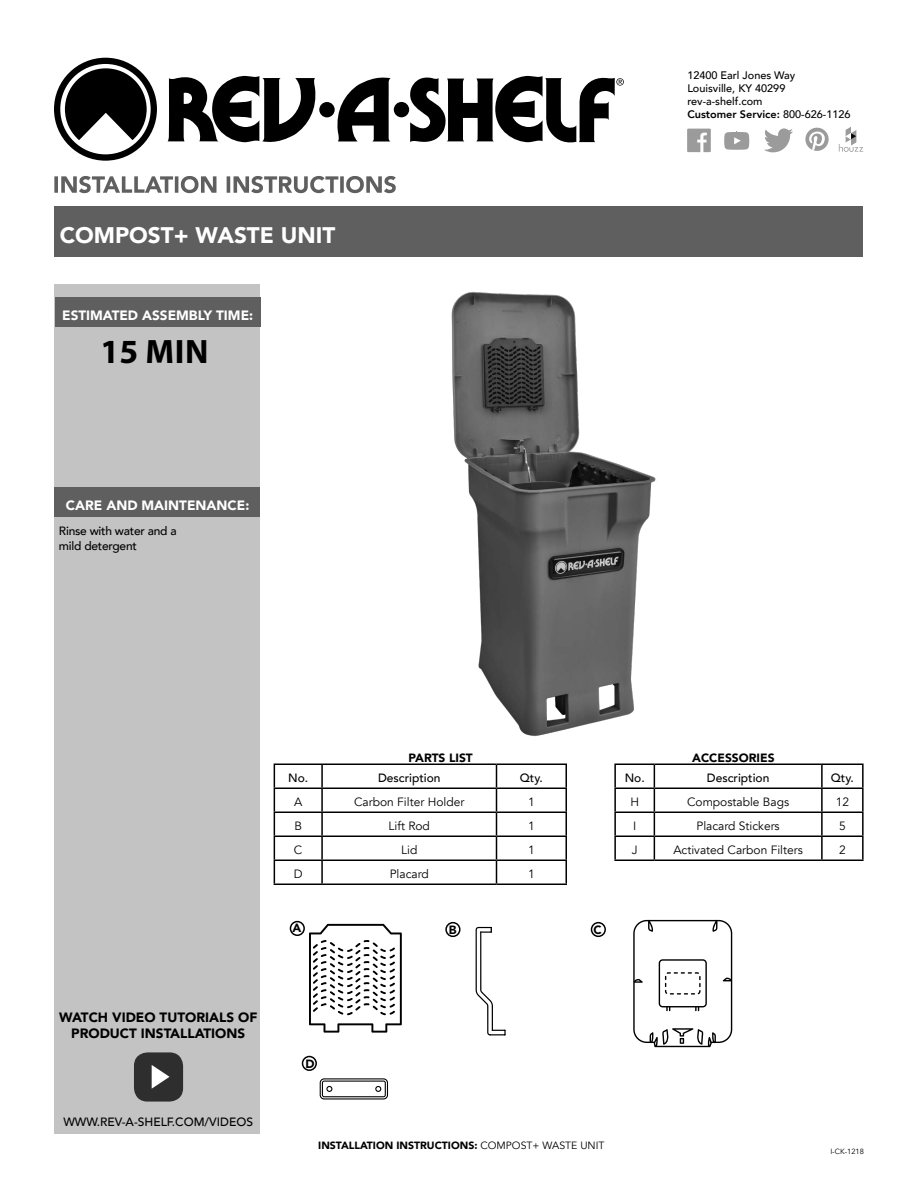
<style>
.page{position:relative;width:918px;height:1188px;background:#fff}
.page>*{position:absolute;margin:0;border:0;box-sizing:border-box;transform-origin:0 0}
.t1{font:700 33.9px "Myriad Pro";color:#000}
.t2{font:900 22.5px "Avenir";color:#fff}
.t3{font:900 13.5px "Avenir";color:#fff}
.t4{font:900 13.5px/16.2px "Avenir";color:#000;text-align:center}
.t5{font:12px "Avenir";color:#000}
.t6{font:500 12px "Avenir";color:#000}
.t7{font:500 12px/15px "Avenir";letter-spacing:-.02em;color:#000}
.t8{font:900 12px "Avenir";color:#000}
.t9{font:500 10.95px/13px "Avenir";color:#000}
.t10{font:900 10.5px "Avenir";color:#000}
.t11{font:7.5px "Avenir";color:#000}
.s1{font-weight:800}
.s2{font-weight:400}
</style>
<div class="page">
<div style="left:55px;top:206px;width:808px;height:50px;background:#5f5f5f"></div>
<svg style="left:54px;top:176px;width:342px;height:17px"></svg>
<div style="left:54px;top:284px;width:206px;height:850px;background:#c3c3c3"></div>
<svg style="left:687px;top:129px;width:24px;height:23px"></svg>
<svg style="left:724px;top:132px;width:25px;height:18px"></svg>
<svg style="left:764px;top:128px;width:29px;height:24px"></svg>
<svg style="left:805px;top:128px;width:24px;height:23px"></svg>
<svg style="left:839px;top:127px;width:24px;height:25px"></svg>
<div style="left:319px;top:102px;width:16px;height:15px;background:#000;border-radius:50%"></div>
<svg style="left:168px;top:76px;width:148px;height:67px"></svg>
<svg style="left:337px;top:77px;width:54px;height:65px"></svg>
<svg style="left:409px;top:75px;width:215px;height:68px"></svg>
<div style="left:394px;top:102px;width:15px;height:15px;background:#000;border-radius:50%"></div>
<svg style="left:54px;top:58px;width:103px;height:103px"></svg>
<div style="left:55px;top:297px;width:205px;height:30px;background:#5f5f5f"></div>
<div style="left:54px;top:487px;width:206px;height:30px;background:#5f5f5f"></div>
<hr style="left:274px;top:764px;width:48px;height:1px;background:#000">
<hr style="left:322px;top:764px;width:174px;height:1px;background:#000">
<hr style="left:321px;top:765px;width:2px;height:23px;background:#000">
<hr style="left:496px;top:764px;width:71px;height:1px;background:#000">
<hr style="left:274px;top:788px;width:48px;height:1px;background:#000">
<hr style="left:322px;top:788px;width:174px;height:1px;background:#000">
<hr style="left:321px;top:789px;width:2px;height:23px;background:#000">
<hr style="left:496px;top:788px;width:71px;height:1px;background:#000">
<hr style="left:274px;top:812px;width:48px;height:1px;background:#000">
<hr style="left:322px;top:812px;width:174px;height:1px;background:#000">
<hr style="left:321px;top:813px;width:2px;height:23px;background:#000">
<hr style="left:496px;top:812px;width:71px;height:1px;background:#000">
<hr style="left:274px;top:836px;width:48px;height:1px;background:#000">
<hr style="left:322px;top:836px;width:174px;height:1px;background:#000">
<hr style="left:321px;top:837px;width:2px;height:23px;background:#000">
<hr style="left:496px;top:836px;width:71px;height:1px;background:#000">
<hr style="left:274px;top:860px;width:48px;height:1px;background:#000">
<svg style="left:274px;top:765px;width:1px;height:119px"></svg>
<hr style="left:322px;top:860px;width:174px;height:1px;background:#000">
<hr style="left:321px;top:861px;width:2px;height:23px;background:#000">
<hr style="left:496px;top:860px;width:71px;height:1px;background:#000">
<svg style="left:496px;top:765px;width:1px;height:119px"></svg>
<svg style="left:566px;top:765px;width:1px;height:119px"></svg>
<hr style="left:274px;top:884px;width:48px;height:1px;background:#000">
<hr style="left:322px;top:884px;width:174px;height:1px;background:#000">
<hr style="left:496px;top:884px;width:71px;height:1px;background:#000">
<hr style="left:614px;top:764px;width:40px;height:1px;background:#000">
<hr style="left:614px;top:765px;width:2px;height:23px;background:#000">
<hr style="left:654px;top:764px;width:168px;height:1px;background:#000">
<hr style="left:822px;top:764px;width:42px;height:1px;background:#000">
<hr style="left:821px;top:765px;width:2px;height:23px;background:#000">
<hr style="left:862px;top:765px;width:2px;height:23px;background:#000">
<hr style="left:614px;top:788px;width:40px;height:1px;background:#000">
<hr style="left:614px;top:789px;width:2px;height:23px;background:#000">
<hr style="left:654px;top:788px;width:168px;height:1px;background:#000">
<hr style="left:822px;top:788px;width:42px;height:1px;background:#000">
<hr style="left:821px;top:789px;width:2px;height:23px;background:#000">
<hr style="left:862px;top:789px;width:2px;height:23px;background:#000">
<hr style="left:614px;top:812px;width:40px;height:1px;background:#000">
<hr style="left:614px;top:813px;width:2px;height:23px;background:#000">
<hr style="left:654px;top:812px;width:168px;height:1px;background:#000">
<hr style="left:822px;top:812px;width:42px;height:1px;background:#000">
<hr style="left:821px;top:813px;width:2px;height:23px;background:#000">
<hr style="left:862px;top:813px;width:2px;height:23px;background:#000">
<hr style="left:614px;top:836px;width:40px;height:1px;background:#000">
<hr style="left:614px;top:837px;width:2px;height:23px;background:#000">
<hr style="left:654px;top:836px;width:168px;height:1px;background:#000">
<svg style="left:654px;top:765px;width:1px;height:95px"></svg>
<hr style="left:822px;top:836px;width:42px;height:1px;background:#000">
<hr style="left:821px;top:837px;width:2px;height:23px;background:#000">
<hr style="left:862px;top:837px;width:2px;height:23px;background:#000">
<hr style="left:614px;top:860px;width:40px;height:1px;background:#000">
<hr style="left:654px;top:860px;width:168px;height:1px;background:#000">
<hr style="left:822px;top:860px;width:42px;height:1px;background:#000">
<img style="left:451px;top:291px;width:205px;height:446px">
<div style="left:290px;top:921px;width:15px;height:15px;border:2px solid #000;border-radius:50%"></div>
<div style="left:591px;top:922px;width:15px;height:15px;border:2px solid #000;border-radius:50%"></div>
<div style="left:302px;top:1056px;width:15px;height:15px;border:2px solid #000;border-radius:50%"></div>
<div style="left:445px;top:922px;width:16px;height:15px;border:2px solid #000;border-radius:50%"></div>
<svg style="left:320px;top:1078px;width:68px;height:22px"></svg>
<div style="left:134px;top:1052px;width:49px;height:50px;background:#2e2e2e;border-radius:13px"></div>
<svg style="left:152px;top:1065px;width:18px;height:24px"></svg>
<svg style="left:633px;top:920px;width:99px;height:127px"></svg>
<svg style="left:309px;top:924px;width:93px;height:109px"></svg>
<svg style="left:476px;top:927px;width:30px;height:108px"></svg>
<p class="t2" style="left:60px;top:216px;width:277px">COMPOST+ WASTE UNIT</p>
<p class="t3" style="left:62px;top:304px;width:192px">ESTIMATED ASSEMBLY TIME:</p>
<p class="t1" style="left:101px;top:330px;width:110px">15 MIN</p>
<p class="t3" style="left:66px;top:493px;width:185px">CARE AND MAINTENANCE:</p>
<p class="t7" style="left:59px;top:523px;width:119px">Rinse with water and a mild detergent</p>
<p class="t9" style="left:687px;top:68px;width:165px">12400 Earl Jones Way<br>Louisville, KY 40299 rev-a-shelf.com<br><span class="s1">Customer Service:</span> 800-626-1126</p>
<p class="t8" style="left:409px;top:747px;width:66px">PARTS LIST</p>
<p class="t8" style="left:692px;top:747px;width:84px">ACCESSORIES</p>
<p class="t4" style="left:59px;top:1008px;width:200px">WATCH VIDEO TUTORIALS OF<br>PRODUCT INSTALLATIONS</p>
<p class="t6" style="left:63px;top:1111px;width:191px">WWW.REV-A-SHELF.COM/VIDEOS</p>
<p class="t6" style="left:288px;top:768px;width:22px">No.</p>
<p class="t6" style="left:378px;top:768px;width:64px">Description</p>
<p class="t6" style="left:520px;top:768px;width:24px">Qty.</p>
<p class="t5" style="left:294px;top:795px;width:10px">A</p>
<p class="t5" style="left:354px;top:795px;width:112px">Carbon Filter Holder</p>
<p class="t5" style="left:528px;top:795px;width:8px">1</p>
<p class="t5" style="left:294px;top:819px;width:9px">B</p>
<p class="t5" style="left:389px;top:819px;width:43px">Lift Rod</p>
<p class="t5" style="left:528px;top:819px;width:8px">1</p>
<p class="t5" style="left:294px;top:843px;width:10px">C</p>
<p class="t5" style="left:401px;top:843px;width:18px">Lid</p>
<p class="t5" style="left:528px;top:843px;width:8px">1</p>
<p class="t5" style="left:294px;top:867px;width:10px">D</p>
<p class="t5" style="left:390px;top:867px;width:41px">Placard</p>
<p class="t5" style="left:528px;top:867px;width:8px">1</p>
<p class="t8" style="left:293px;top:917px;width:10px">A</p>
<p class="t8" style="left:594px;top:919px;width:10px">C</p>
<p class="t8" style="left:449px;top:919px;width:9px">B</p>
<p class="t6" style="left:625px;top:768px;width:22px">No.</p>
<p class="t6" style="left:707px;top:768px;width:64px">Description</p>
<p class="t6" style="left:831px;top:768px;width:24px">Qty.</p>
<p class="t5" style="left:630px;top:795px;width:10px">H</p>
<p class="t5" style="left:687px;top:795px;width:104px">Compostable Bags</p>
<p class="t5" style="left:836px;top:795px;width:15px">12</p>
<p class="t5" style="left:633px;top:819px;width:5px">I</p>
<p class="t5" style="left:696px;top:819px;width:85px">Placard Stickers</p>
<p class="t5" style="left:839px;top:819px;width:8px">5</p>
<p class="t5" style="left:632px;top:843px;width:7px">J</p>
<p class="t5" style="left:673px;top:843px;width:131px">Activated Carbon Filters</p>
<p class="t5" style="left:839px;top:843px;width:8px">2</p>
<p class="t8" style="left:305px;top:1053px;width:11px">D</p>
<p class="t10" style="left:318px;top:1136px;width:288px">INSTALLATION INSTRUCTIONS: <span class="s2">COMPOST+ WASTE UNIT</span></p>
<p class="t11" style="left:830px;top:1147px;width:35px">I-CK-1218</p>
</div>
